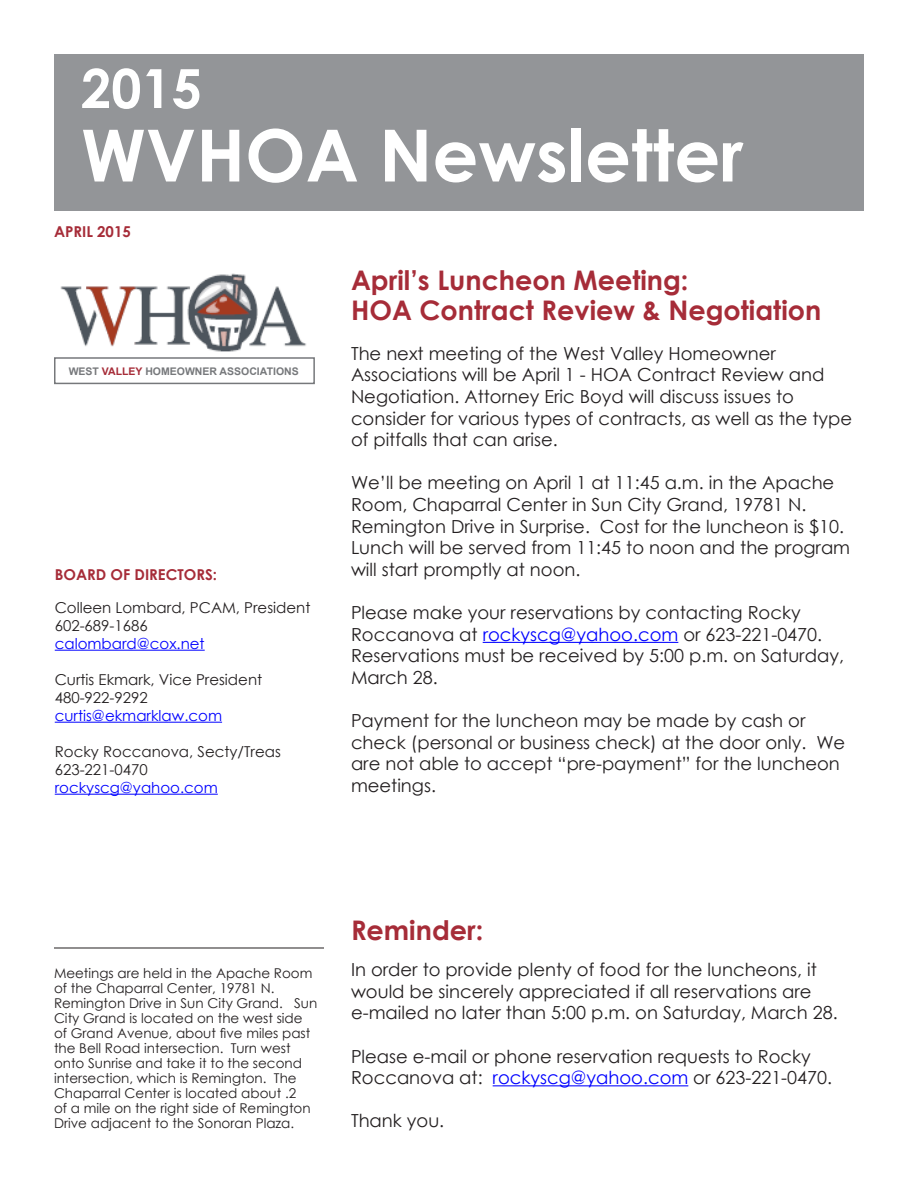
<style>
.page{position:relative;width:918px;height:1188px;background:#fff}
.page>*{position:absolute;margin:0;border:0;box-sizing:border-box;transform-origin:0 0}
.t1{font:700 72px "Century Gothic";color:#fff}
.t2{font:700 54px "Century Gothic";color:#fff}
.t3{font:700 27px "Century Gothic";color:#a62c38}
.Body_text{font:18px/21.6px "Century Gothic";color:#231f20}
.Letter_Body_Text{font:15px/18px "Century Gothic";color:#231f20}
.Letter_Body_Text-2{font:15px "Century Gothic";color:#00f}
.Letter_Body_Text-3{font:700 15px "Century Gothic";color:#a62c38}
.Hyperlink{font:15px "Century Gothic";color:#00f}
.t4{font:13.5px/15px "Century Gothic";color:#231f20}
.t5{font:700 10.5px "Arial";color:#76787b}
.s1{color:#a62c38}
.s2{color:#00f}
</style>
<div class="page">
<div style="left:54px;top:54px;width:810px;height:156px;background:#939598"></div>
<hr style="left:483px;top:642px;width:195px;height:1px;background:#00f">
<hr style="left:55px;top:650px;width:150px;height:1px;background:#00f">
<hr style="left:55px;top:722px;width:167px;height:1px;background:#00f">
<hr style="left:55px;top:794px;width:163px;height:1px;background:#00f">
<img style="left:60px;top:273px;width:247px;height:79px">
<div style="left:54px;top:357px;width:261px;height:27px;border:2px solid #76787b"></div>
<hr style="left:54px;top:948px;width:270px;height:1px;background:#231f20">
<hr style="left:493px;top:1085px;width:195px;height:1px;background:#00f">
<p class="t2" style="left:81px;top:47px;width:122px">2015</p>
<p class="t1" style="left:81px;top:101px;width:664px">WVHOA Newsletter</p>
<p class="Letter_Body_Text-3" style="left:54px;top:220px;width:78px">APRIL 2015</p>
<p class="t5" style="left:69px;top:364px;width:232px">WEST <span class="s1">VALLEY</span> HOMEOWNER ASSOCIATIONS</p>
<p class="Letter_Body_Text-3" style="left:55px;top:563px;width:164px">BOARD OF DIRECTORS:</p>
<p class="Letter_Body_Text" style="left:55px;top:598px;width:257px">Colleen Lombard, PCAM, President</p>
<p class="Letter_Body_Text" style="left:55px;top:616px;width:95px">602-689-1686</p>
<p class="Hyperlink" style="left:55px;top:633px;width:151px">calombard@cox.net</p>
<p class="Letter_Body_Text" style="left:55px;top:670px;width:209px">Curtis Ekmark, Vice President<br>480-922-9292</p>
<p class="Letter_Body_Text-2" style="left:55px;top:705px;width:169px">curtis@ekmarklaw.com</p>
<p class="Letter_Body_Text" style="left:55px;top:742px;width:228px">Rocky Roccanova, Secty/Treas</p>
<p class="Letter_Body_Text" style="left:55px;top:760px;width:95px">623-221-0470</p>
<p class="Letter_Body_Text-2" style="left:55px;top:777px;width:165px">rockyscg@yahoo.com</p>
<p class="t3" style="left:351px;top:260px;width:339px">April’s Luncheon Meeting:</p>
<p class="t3" style="left:351px;top:290px;width:472px">HOA Contract Review &amp; Negotiation</p>
<p class="Body_text" style="left:351px;top:342px;width:503px">The next meeting of the West Valley Homeowner Associations will be April 1 - HOA Contract Review and Negotiation. Attorney Eric Boyd will discuss issues to consider for various types of contracts, as well as the type of pitfalls that can arise.</p>
<p class="Body_text" style="left:351px;top:472px;width:501px">We’ll be meeting on April 1 at 11:45 a.m. in the Apache Room, Chaparral Center in Sun City Grand, 19781 N.<br>Remington Drive in Surprise. Cost for the luncheon is $10.<br>Lunch will be served from 11:45 to noon and the program will start promptly at noon.</p>
<p class="Body_text" style="left:351px;top:601px;width:495px">Please make your reservations by contacting Rocky Roccanova at <span class="s2">rockyscg@yahoo.com</span> or 623-221-0470.<br>Reservations must be received by 5:00 p.m. on Saturday, March 28.</p>
<p class="Body_text" style="left:351px;top:709px;width:496px">Payment for the luncheon may be made by cash or check (personal or business check) at the door only. We are not able to accept “pre-payment” for the luncheon meetings.</p>
<p class="t4" style="left:54px;top:966px;width:265px">Meetings are held in the Apache Room of the Chaparral Center, 19781 N.<br>Remington Drive in Sun City Grand. Sun City Grand is located on the west side of Grand Avenue, about five miles past the Bell Road intersection. Turn west onto Sunrise and take it to the second intersection, which is Remington. The Chaparral Center is located about .2<br>of a mile on the right side of Remington Drive adjacent to the Sonoran Plaza.</p>
<p class="t3" style="left:351px;top:909px;width:134px">Reminder:</p>
<p class="Body_text" style="left:351px;top:959px;width:488px">In order to provide plenty of food for the luncheons, it would be sincerely appreciated if all reservations are e-mailed no later than 5:00 p.m. on Saturday, March 28.</p>
<p class="Body_text" style="left:351px;top:1045px;width:483px">Please e-mail or phone reservation requests to Rocky<br>Roccanova at: <span class="s2">rockyscg@yahoo.com</span> or 623-221-0470.</p>
<p class="Body_text" style="left:351px;top:1110px;width:95px">Thank you.</p>
</div>
